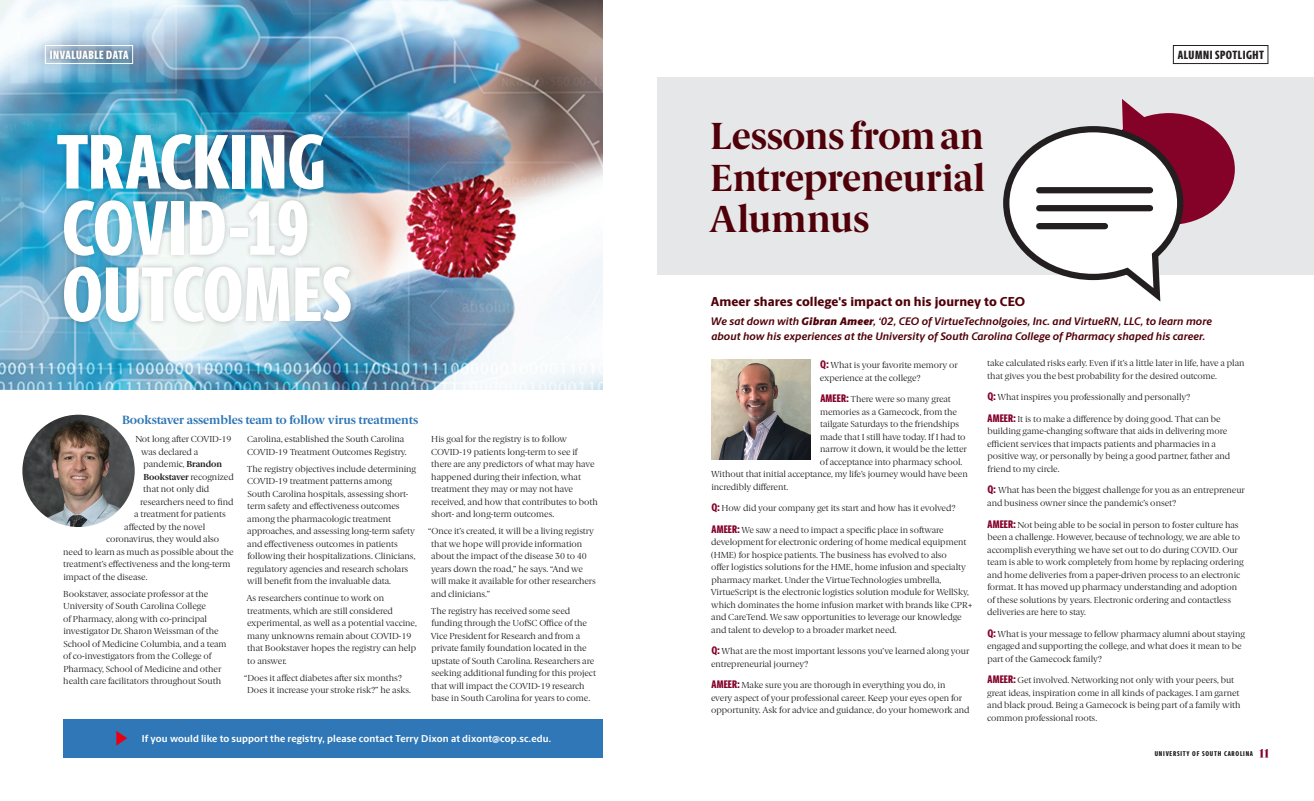
<style>
.page{position:relative;width:1314px;height:801px;background:#fff}
.page>*{position:absolute;margin:0;border:0;box-sizing:border-box;transform-origin:0 0}
.t1{font:800 77.5px/66.2px "Berlingske Sans X Cn";color:#fff}
.t2{font:700 37.8px/41.2px "Berlingske Serif";letter-spacing:-.01em;color:#500008;text-align:justify}
.Berlingske_Serif_Bod{font:800 13px "Berlingske Sans";letter-spacing:.005em;color:#500008}
.t3{font:700 12px "Berlingske Serif";color:#2f77b7}
.t4{font:800 12px "Berlingske Sans X Cn";letter-spacing:.045em;color:#231f20}
.Sans_Extra_Condensed{font:800 12px "Berlingske Sans X Cn";letter-spacing:.04em;color:#fff}
.Berlingske_Serif_Bod-2{font:italic 700 11px/15px "Berlingske Sans";color:#500008}
.Berlingske_Serif_Bod-3{font:700 10px "Berlingske Sans";letter-spacing:.01em;color:#fff}
.t5{font:8.8px/12.5px "Berlingske Serif";color:#231f20}
.t6{font:700 8.8px "Berlingske Serif";color:#231f20}
.t7{font:800 7px "Berlingske Sans X Cn";letter-spacing:.105em;color:#231f20}
.s1{font-weight:700}
.s2{font-weight:400}
.s3{font-weight:900}
.s4{font-family:"Berlingske Sans X Cn";font-weight:800;font-size:11px;color:#840128}
.s5{font-family:"Karlie Extras";font-weight:400;font-size:11px;color:#840128}
</style>
<div class="page">
<div style="left:657px;top:78px;width:657px;height:197px;background:#e6e7e9"></div>
<div style="left:1173px;top:45px;width:95px;height:19px;border:1px solid #231f20"></div>
<div style="left:63px;top:719px;width:540px;height:38px;background:#2f77b7"></div>
<svg style="left:116px;top:731px;width:11px;height:15px"></svg>
<img style="left:0;top:0;width:603px;height:389px">
<svg style="left:1003px;top:99px;width:232px;height:203px"></svg>
<div style="left:52px;top:128px;width:304px;height:199px;background:#231f20;opacity:.25"></div>
<img style="left:22px;top:415px;width:113px;height:112px;border-radius:56px">
<img style="left:711px;top:360px;width:100px;height:100px">
<div style="left:40px;top:40px;width:98px;height:29px;background:#231f20;opacity:.55"></div>
<div style="left:45px;top:45px;width:88px;height:19px;border:1px solid #fff"></div>
<p class="Sans_Extra_Condensed" style="left:50px;top:46px;width:80px">INVALUABLE DATA</p>
<p class="t1" style="left:57px;top:128px;width:297px">TRACKING<br>COVID-19<br>OUTCOMES</p>
<p class="t3" style="left:122px;top:410px;width:298px">Bookstaver assembles team to follow virus treatments</p>
<p class="t5" style="left:135px;top:433px;width:98px">Not long after COVID-19</p>
<p class="t5" style="left:141px;top:445px;width:59px">was declared a</p>
<p class="t5" style="left:143px;top:458px;width:80px">pandemic, <span class="s1">Brandon</span></p>
<p class="t6" style="left:143px;top:470px;width:92px">Bookstaver <span class="s2">recognized</span></p>
<p class="t5" style="left:143px;top:483px;width:68px">that not only did</p>
<p class="t5" style="left:140px;top:495px;width:95px">researchers need to find</p>
<p class="t5" style="left:134px;top:508px;width:93px">a treatment for patients</p>
<p class="t5" style="left:124px;top:520px;width:82px">affected by the novel</p>
<p class="t5" style="left:106px;top:533px;width:115px">coronavirus, they would also</p>
<p class="t5" style="left:63px;top:545px;width:172px">need to learn as much as possible about the</p>
<p class="t5" style="left:63px;top:558px;width:169px">treatment’s effectiveness and the long-term</p>
<p class="t5" style="left:63px;top:570px;width:86px">impact of the disease.</p>
<p class="t5" style="left:63px;top:587px;width:165px">Bookstaver, associate professor at the University of South Carolina College<br>of Pharmacy, along with co-principal investigator Dr. Sharon Weissman of the School of Medicine Columbia, and a team of co-investigators from the College of Pharmacy, School of Medicine and other health care facilitators throughout South</p>
<p class="t5" style="left:247px;top:433px;width:161px">Carolina, established the South Carolina<br>COVID-19 Treatment Outcomes Registry.</p>
<p class="t5" style="left:247px;top:462px;width:171px">The registry objectives include determining COVID-19 treatment patterns among South Carolina hospitals, assessing short&shy;term safety and effectiveness outcomes among the pharmacologic treatment approaches, and assessing long-term safety and effectiveness outcomes in patients following their hospitalizations. Clinicians, regulatory agencies and research scholars will benefit from the invaluable data.</p>
<p class="t5" style="left:247px;top:592px;width:172px">As researchers continue to work on treatments, which are still considered experimental, as well as a potential vaccine, many unknowns remain about COVID-19 that Bookstaver hopes the registry can help to answer.</p>
<p class="t5" style="left:247px;top:671px;width:165px;text-indent:-3px">“Does it affect diabetes after six months?<br>Does it increase your stroke risk?” he asks.</p>
<p class="t5" style="left:431px;top:433px;width:168px">His goal for the registry is to follow COVID-19 patients long-term to see if there are any predictors of what may have happened during their infection, what treatment they may or may not have received, and how that contributes to both short- and long-term outcomes.</p>
<p class="t5" style="left:431px;top:525px;width:166px;text-indent:-3px">“Once it’s created, it will be a living registry that we hope will provide information about the impact of the disease 30 to 40 years down the road,” he says. “And we will make it available for other researchers and clinicians.”</p>
<p class="t5" style="left:431px;top:604px;width:167px">The registry has received some seed funding through the UofSC Office of the Vice President for Research and from a private family foundation located in the upstate of South Carolina. Researchers are seeking additional funding for this project that will impact the COVID-19 research base in South Carolina for years to come.</p>
<p class="Berlingske_Serif_Bod-3" style="left:142px;top:731px;width:411px">If you would like to support the registry, please contact Terry Dixon at dixont@cop.sc.edu.</p>
<p class="t2" style="left:709px;top:115px;width:278px">Lessons from an Entrepreneurial Alumnus</p>
<p class="t4" style="left:1178px;top:46px;width:88px">ALUMNI SPOTLIGHT</p>
<p class="Berlingske_Serif_Bod" style="left:711px;top:292px;width:316px">Ameer shares college's impact on his journey to CEO</p>
<p class="Berlingske_Serif_Bod-2" style="left:711px;top:314px;width:503px">We sat down with <span class="s3">Gibran Ameer</span>, ‘02, CEO of VirtueTechnolgoies, Inc. and VirtueRN, LLC, to learn more about how his experiences at the University of South Carolina College of Pharmacy shaped his career.</p>
<p class="t5" style="left:820px;top:359px;width:139px"><span class="s4">Q:</span> What is your favorite memory or experience at the college?</p>
<p class="t5" style="left:820px;top:393px;width:132px"><span class="s4">AMEER:</span> There were so many great</p>
<p class="t5" style="left:820px;top:405px;width:138px">memories as a Gamecock, from the</p>
<p class="t5" style="left:820px;top:418px;width:140px">tailgate Saturdays to the friendships</p>
<p class="t5" style="left:820px;top:430px;width:147px">made that I still have today. If I had to</p>
<p class="t5" style="left:820px;top:443px;width:148px">narrow it down, it would be the letter</p>
<p class="t5" style="left:820px;top:455px;width:144px">of acceptance into pharmacy school.</p>
<p class="t5" style="left:711px;top:468px;width:258px">Without that initial acceptance, my life’s journey would have been</p>
<p class="t5" style="left:711px;top:480px;width:78px">incredibly different.</p>
<p class="t5" style="left:711px;top:502px;width:246px"><span class="s4">Q:</span> How did your company get its start and how has it evolved?</p>
<p class="t5" style="left:711px;top:523px;width:264px"><span class="s4">AMEER:</span> We saw a need to impact a specific place in software development for electronic ordering of home medical equipment (HME) for hospice patients. The business has evolved to also<br>offer logistics solutions for the HME, home infusion and specialty pharmacy market. Under the VirtueTechnologies umbrella, VirtueScript is the electronic logistics solution module for WellSky, which dominates the home infusion market with brands like CPR+ and CareTend. We saw opportunities to leverage our knowledge and talent to develop to a broader market need.</p>
<p class="t5" style="left:711px;top:645px;width:260px"><span class="s4">Q:</span> What are the most important lessons you’ve learned along your entrepreneurial journey?</p>
<p class="t5" style="left:711px;top:679px;width:260px"><span class="s4">AMEER:</span> Make sure you are thorough in everything you do, in<br>every aspect of your professional career. Keep your eyes open for opportunity. Ask for advice and guidance, do your homework and</p>
<p class="t5" style="left:987px;top:357px;width:259px">take calculated risks early. Even if it’s a little later in life, have a plan that gives you the best probability for the desired outcome.</p>
<p class="t5" style="left:987px;top:391px;width:204px"><span class="s4">Q:</span> What inspires you professionally and personally?</p>
<p class="t5" style="left:987px;top:413px;width:245px"><span class="s4">AMEER:</span> It is to make a difference by doing good. That can be building game-changing software that aids in delivering more efficient services that impacts patients and pharmacies in a positive way, or personally by being a good partner, father and friend to my circle.</p>
<p class="t5" style="left:987px;top:484px;width:259px"><span class="s4">Q:</span> What has been the biggest challenge for you as an entrepreneur and business owner since the pandemic’s onset?</p>
<p class="t5" style="left:987px;top:518px;width:258px"><span class="s4">AMEER:</span> Not being able to be social in person to foster culture has been a challenge. However, because of technology, we are able to accomplish everything we have set out to do during COVID. Our team is able to work completely from home by replacing ordering and home deliveries from a paper-driven process to an electronic format. It has moved up pharmacy understanding and adoption of these solutions by years. Electronic ordering and contactless deliveries are here to stay.</p>
<p class="t5" style="left:987px;top:627px;width:260px"><span class="s4">Q:</span> What is your message to fellow pharmacy alumni about staying engaged and supporting the college, and what does it mean to be part of the Gamecock family?</p>
<p class="t5" style="left:987px;top:674px;width:255px"><span class="s4">AMEER:</span> Get involved. Networking not only with your peers, but great ideas, inspiration come in all kinds of packages. I am garnet and black proud. Being a Gamecock is being part of a family with common professional roots.</p>
<p class="t7" style="left:1155px;top:748px;width:116px">UNIVERSITY OF SOUTH CAROLINA <span class="s5">11</span></p>
</div>
